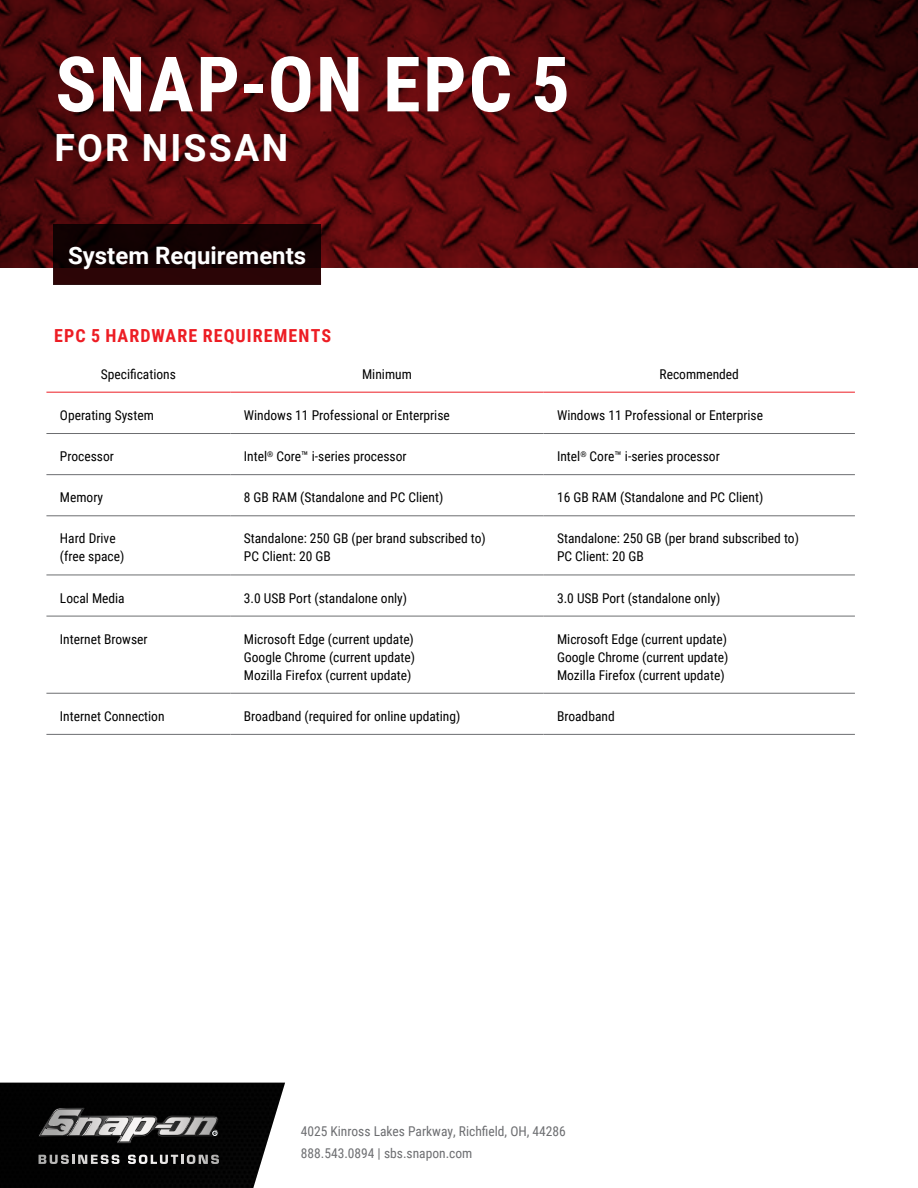
<style>
.page{position:relative;width:918px;height:1188px;background:#fff}
.page>*{position:absolute;margin:0;border:0;box-sizing:border-box;transform-origin:0 0}
.t1{font:700 76.5px "Roboto Condensed";letter-spacing:.03em;color:#fff}
.t2{font:700 37.5px "Roboto";letter-spacing:.06em;color:#fff}
.t3{font:700 24px "Roboto";color:#fff}
.t4{font:700 18px "Roboto Condensed";letter-spacing:.06em;color:#ed1d24}
.t5{font:13.5px/18px "Roboto Condensed";color:#000}
.t6{font:13.5px/22.5px "Roboto Condensed";color:#6d6e71}
</style>
<div class="page">
<svg style="left:0;top:0;width:918px;height:285px;background:#551316"></svg>
<svg style="left:0;top:1083px;width:285px;height:105px;background:#282827"></svg>
<svg style="left:53px;top:225px;width:268px;height:60px;background:#180203"></svg>
<hr style="left:46px;top:392px;width:184px;height:1px;background:#ed1d24">
<hr style="left:230px;top:392px;width:314px;height:1px;background:#ed1d24">
<hr style="left:544px;top:392px;width:311px;height:1px;background:#ed1d24">
<hr style="left:46px;top:433px;width:184px;height:1px;background:#6d6e71">
<hr style="left:230px;top:433px;width:314px;height:1px;background:#6d6e71">
<hr style="left:544px;top:433px;width:311px;height:1px;background:#6d6e71">
<hr style="left:46px;top:474px;width:184px;height:1px;background:#6d6e71">
<hr style="left:230px;top:474px;width:314px;height:1px;background:#6d6e71">
<hr style="left:544px;top:474px;width:311px;height:1px;background:#6d6e71">
<hr style="left:46px;top:516px;width:184px;height:1px;background:#6d6e71">
<hr style="left:230px;top:516px;width:314px;height:1px;background:#6d6e71">
<hr style="left:544px;top:516px;width:311px;height:1px;background:#6d6e71">
<hr style="left:46px;top:575px;width:184px;height:1px;background:#6d6e71">
<hr style="left:230px;top:575px;width:314px;height:1px;background:#6d6e71">
<hr style="left:544px;top:575px;width:311px;height:1px;background:#6d6e71">
<hr style="left:46px;top:616px;width:184px;height:1px;background:#6d6e71">
<hr style="left:230px;top:616px;width:314px;height:1px;background:#6d6e71">
<hr style="left:544px;top:616px;width:311px;height:1px;background:#6d6e71">
<hr style="left:46px;top:693px;width:184px;height:1px;background:#6d6e71">
<hr style="left:230px;top:693px;width:314px;height:1px;background:#6d6e71">
<hr style="left:544px;top:693px;width:311px;height:1px;background:#6d6e71">
<hr style="left:46px;top:734px;width:184px;height:1px;background:#6d6e71">
<hr style="left:230px;top:734px;width:314px;height:1px;background:#6d6e71">
<hr style="left:544px;top:734px;width:311px;height:1px;background:#6d6e71">
<h1 class="t1" style="left:55px;top:31px;width:516px">SNAP-ON EPC 5</h1>
<h2 class="t2" style="left:55px;top:122px;width:235px">FOR NISSAN</h2>
<h3 class="t3" style="left:68px;top:238px;width:240px">System Requirements</h3>
<h3 class="t4" style="left:54px;top:323px;width:278px">EPC 5 HARDWARE REQUIREMENTS</h3>
<p class="t5" style="left:101px;top:364px;width:77px">Specifications</p>
<p class="t5" style="left:362px;top:364px;width:51px">Minimum</p>
<p class="t5" style="left:660px;top:364px;width:81px">Recommended</p>
<p class="t5" style="left:60px;top:406px;width:95px">Operating System</p>
<p class="t5" style="left:244px;top:406px;width:207px">Windows 11 Professional or Enterprise</p>
<p class="t5" style="left:557px;top:406px;width:207px">Windows 11 Professional or Enterprise</p>
<p class="t5" style="left:60px;top:447px;width:55px">Processor</p>
<p class="t5" style="left:244px;top:447px;width:164px">Intel<sup>®</sup> Core™ i-series processor</p>
<p class="t5" style="left:557px;top:447px;width:164px">Intel<sup>®</sup> Core™ i-series processor</p>
<p class="t5" style="left:60px;top:488px;width:45px">Memory</p>
<p class="t5" style="left:244px;top:488px;width:201px">8 GB RAM (Standalone and PC Client)</p>
<p class="t5" style="left:557px;top:488px;width:208px">16 GB RAM (Standalone and PC Client)</p>
<p class="t5" style="left:60px;top:529px;width:66px">Hard Drive (free space)</p>
<p class="t5" style="left:244px;top:529px;width:243px">Standalone: 250 GB (per brand subscribed to)<br>PC Client: 20 GB</p>
<p class="t5" style="left:557px;top:529px;width:243px">Standalone: 250 GB (per brand subscribed to)<br>PC Client: 20 GB</p>
<p class="t5" style="left:60px;top:588px;width:66px">Local Media</p>
<p class="t5" style="left:244px;top:588px;width:165px">3.0 USB Port (standalone only)</p>
<p class="t5" style="left:557px;top:588px;width:165px">3.0 USB Port (standalone only)</p>
<p class="t5" style="left:60px;top:629px;width:89px">Internet Browser</p>
<p class="t5" style="left:244px;top:629px;width:173px;text-align:justify">Microsoft Edge (current update)<br>Google Chrome (current update)<br>Mozilla Firefox (current update)</p>
<p class="t5" style="left:557px;top:629px;width:173px;text-align:justify">Microsoft Edge (current update)<br>Google Chrome (current update)<br>Mozilla Firefox (current update)</p>
<p class="t5" style="left:60px;top:707px;width:106px">Internet Connection</p>
<p class="t5" style="left:244px;top:707px;width:218px">Broadband (required for online updating)</p>
<p class="t5" style="left:557px;top:707px;width:59px">Broadband</p>
<p class="t6" style="left:301px;top:1119px;width:267px">4025 Kinross Lakes Parkway, Richfield, OH, 44286<br>888.543.0894 | sbs.snapon.com</p>
</div>
